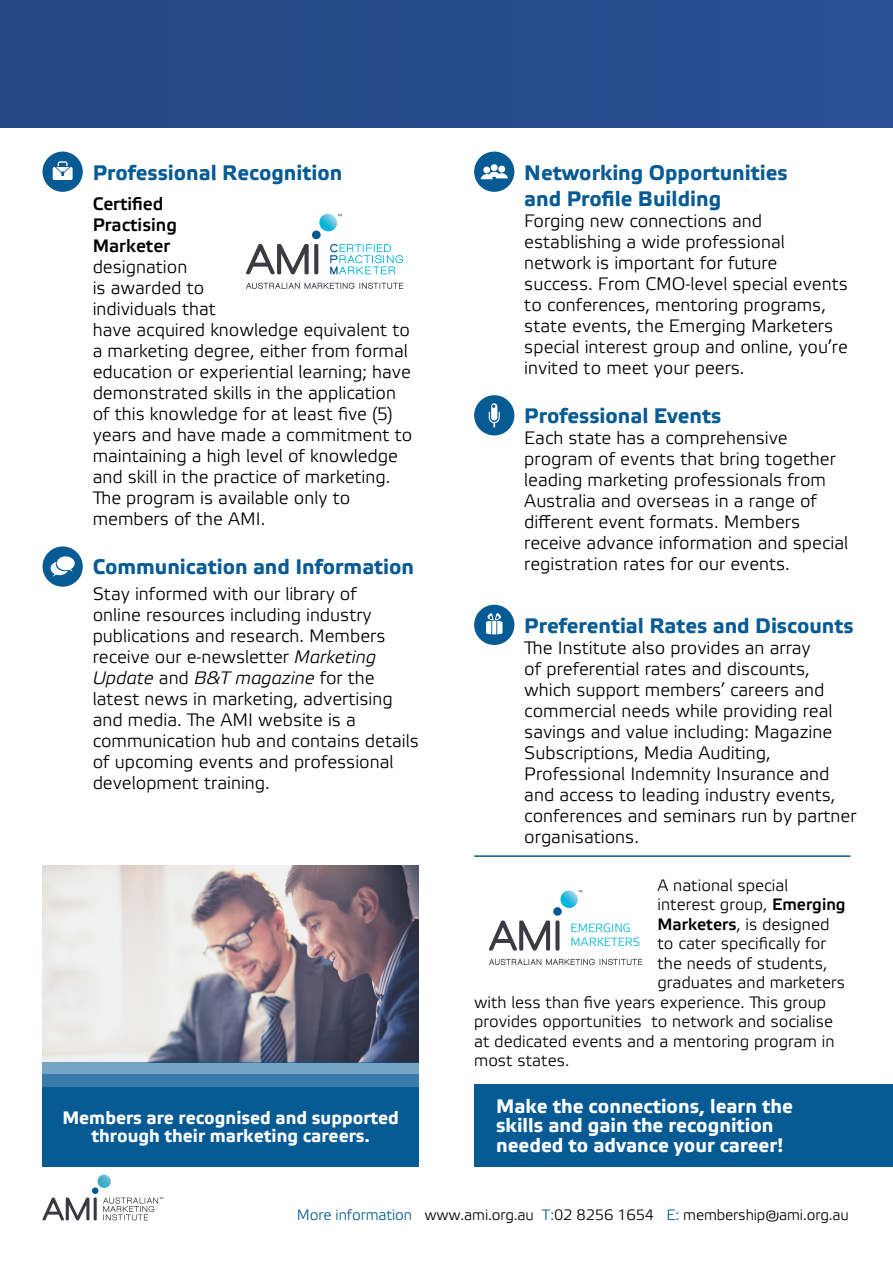
<style>
.page{position:relative;width:893px;height:1263px;background:#fff}
.page>*{position:absolute;margin:0;border:0;box-sizing:border-box;transform-origin:0 0}
.t1{font:700 21px/25.5px "Elektra Text Pro";color:#065b95}
.t2{font:700 19.5px/19.5px "Elektra Text Pro";color:#fff}
.t3{font:18px/21px "Elektra Light Pro";color:#000}
.t4{font:700 18px/18px "Elektra Text Pro";color:#fff;text-align:center}
.t5{font:700 18px/21px "Elektra Light Pro";color:#000}
.t6{font:16.5px "Elektra Light Pro";color:#000}
.t7{font:15px "Elektra Light Pro";letter-spacing:-.01em;color:#000}
.t8{font:11.85px/14.2px "Elektra Light Pro";color:#00b5d8}
.t9{font:5.4px "Arial";color:#3b3c43}
.t10{font:5.25px "Arial";color:#3b3c43}
.t11{font:700 2.4px "Elektra Light Pro";color:#3b3a42}
.s1{font-style:italic}
.s2{font-weight:700}
.s3{color:#065b95}
</style>
<div class="page">
<div style="left:0;top:0;width:893px;height:128px;background:#264b8c"></div>
<hr style="left:474px;top:855px;width:376px;height:2px;background:#065b95">
<div style="left:474px;top:1084px;width:419px;height:82px;background:#065b95"></div>
<div style="left:43px;top:152px;width:40px;height:40px;background:#065b95;border-radius:50%"></div>
<svg style="left:53px;top:161px;width:20px;height:19px"></svg>
<svg style="left:43px;top:1197px;width:54px;height:23px"></svg>
<svg style="left:103px;top:1197px;width:55px;height:23px"></svg>
<div style="left:92px;top:1187px;width:6px;height:7px;background:#005993;border-radius:50%"></div>
<img style="left:97px;top:1174px;width:14px;height:14px">
<div style="left:474px;top:152px;width:40px;height:40px;background:#065b95;border-radius:50%"></div>
<div style="left:491px;top:164px;width:7px;height:7px;background:#fff;border-radius:50%"></div>
<div style="left:483px;top:167px;width:7px;height:6px;background:#fff;border-radius:50%"></div>
<div style="left:498px;top:166px;width:7px;height:6px;background:#fff;border-radius:50%"></div>
<svg style="left:481px;top:172px;width:27px;height:7px"></svg>
<div style="left:474px;top:605px;width:40px;height:40px;background:#065b95;border-radius:50%"></div>
<svg style="left:486px;top:613px;width:17px;height:21px"></svg>
<div style="left:474px;top:395px;width:40px;height:40px;background:#065b95;border-radius:50%"></div>
<svg style="left:489px;top:403px;width:11px;height:24px"></svg>
<div style="left:43px;top:546px;width:40px;height:41px;background:#065b95;border-radius:50%"></div>
<svg style="left:51px;top:556px;width:24px;height:21px"></svg>
<img style="left:43px;top:865px;width:376px;height:197px">
<div style="left:43px;top:1062px;width:376px;height:65px;background:#76a4c4"></div>
<div style="left:43px;top:1074px;width:376px;height:64px;background:#387baa"></div>
<div style="left:43px;top:1087px;width:376px;height:79px;background:#065b95"></div>
<svg style="left:246px;top:244px;width:72px;height:30px"></svg>
<svg style="left:246px;top:283px;width:157px;height:6px"></svg>
<svg style="left:330px;top:244px;width:73px;height:30px"></svg>
<img style="left:319px;top:214px;width:18px;height:17px">
<div style="left:312px;top:231px;width:9px;height:8px;background:#005892;border-radius:50%"></div>
<svg style="left:489px;top:920px;width:70px;height:30px"></svg>
<svg style="left:489px;top:959px;width:153px;height:6px"></svg>
<img style="left:560px;top:890px;width:18px;height:18px">
<div style="left:553px;top:907px;width:9px;height:9px;background:#005892;border-radius:50%"></div>
<p class="t1" style="left:93px;top:161px;width:251px">Professional Recognition</p>
<p class="t5" style="left:93px;top:194px;width:86px">Certified<br>Practising<br>Marketer</p>
<p class="t3" style="left:93px;top:257px;width:321px">designation<br>is awarded to<br>individuals that<br>have acquired knowledge equivalent to a marketing degree, either from formal education or experiential learning; have demonstrated skills in the application of this knowledge for at least five (5) years and have made a commitment to maintaining a high level of knowledge and skill in the practice of marketing.<br>The program is available only to members of the AMI.</p>
<p class="t9" style="left:337px;top:212px;width:7px">™</p>
<p class="t1" style="left:93px;top:555px;width:323px">Communication and Information</p>
<p class="t3" style="left:93px;top:584px;width:328px">Stay informed with our library of<br>online resources including industry publications and research. Members receive our e-newsletter <span class="s1">Marketing Update</span> and <span class="s1">B&amp;T magazine</span> for the latest news in marketing, advertising and media. The AMI website is a communication hub and contains details of upcoming events and professional development training.</p>
<p class="t4" style="left:62px;top:1109px;width:338px">Members are recognised and supported through their marketing careers.</p>
<p class="t11" style="left:160px;top:1197px;width:5px">TM</p>
<p class="t1" style="left:524px;top:161px;width:265px">Networking Opportunities and Profile Building</p>
<p class="t3" style="left:524px;top:211px;width:325px">Forging new connections and establishing a wide professional network is important for future success. From CMO-level special events to conferences, mentoring programs, state events, the Emerging Marketers special interest group and online, you’re invited to meet your peers.</p>
<p class="t1" style="left:524px;top:404px;width:198px">Professional Events</p>
<p class="t3" style="left:524px;top:428px;width:325px">Each state has a comprehensive program of events that bring together leading marketing professionals from Australia and overseas in a range of different event formats. Members receive advance information and special registration rates for our events.</p>
<p class="t1" style="left:524px;top:614px;width:331px">Preferential Rates and Discounts</p>
<p class="t3" style="left:524px;top:638px;width:334px">The Institute also provides an array<br>of preferential rates and discounts, which support members’ careers and commercial needs while providing real savings and value including: Magazine Subscriptions, Media Auditing, Professional Indemnity Insurance and and access to leading industry events, conferences and seminars run by partner organisations.</p>
<p class="t6" style="left:657px;top:876px;width:132px">A national special</p>
<p class="t6" style="left:657px;top:896px;width:190px">interest group, <span class="s2">Emerging</span></p>
<p class="t6" style="left:657px;top:915px;width:174px"><span class="s2">Marketers</span>, is designed</p>
<p class="t6" style="left:657px;top:935px;width:170px">to cater specifically for</p>
<p class="t6" style="left:657px;top:954px;width:171px">the needs of students,</p>
<p class="t6" style="left:657px;top:974px;width:189px">graduates and marketers</p>
<p class="t6" style="left:474px;top:993px;width:354px">with less than five years experience. This group</p>
<p class="t6" style="left:474px;top:1013px;width:361px">provides opportunities to network and socialise</p>
<p class="t6" style="left:474px;top:1032px;width:362px">at dedicated events and a mentoring program in</p>
<p class="t6" style="left:474px;top:1052px;width:97px">most states.</p>
<p class="t10" style="left:578px;top:889px;width:7px">™</p>
<p class="t8" style="left:571px;top:921px;width:71px">EMERGING<br>MARKETERS</p>
<p class="t2" style="left:496px;top:1097px;width:298px">Make the connections, learn the skills and gain the recognition needed to advance your career!</p>
<p class="t7" style="left:297px;top:1207px;width:553px"><span class="s3">More information</span> www.ami.org.au <span class="s3">T:</span>02 8256 1654 <span class="s3">E:</span> membership@ami.org.au</p>
</div>
